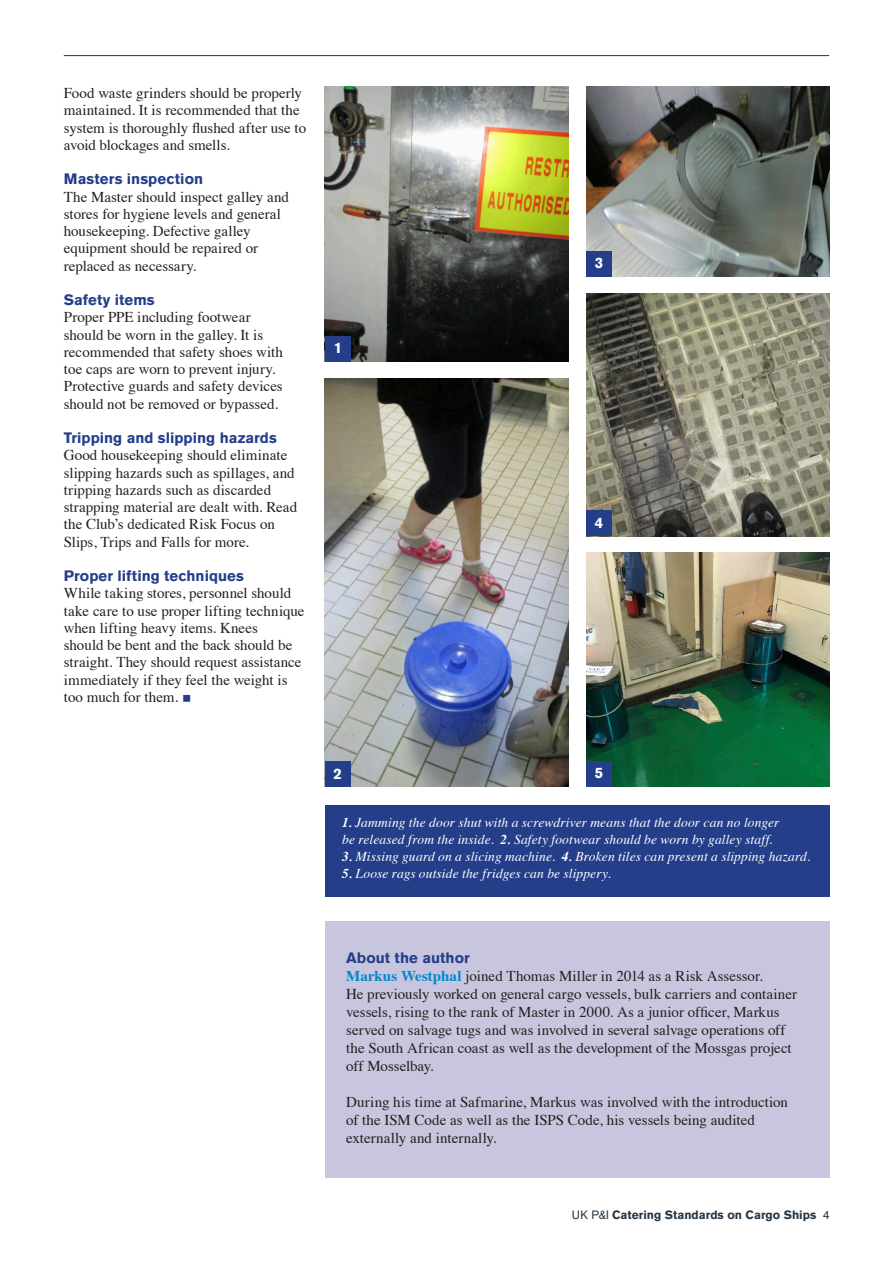
<style>
.page{position:relative;width:893px;height:1263px;background:#fff}
.page>*{position:absolute;margin:0;border:0;box-sizing:border-box;transform-origin:0 0}
.New_Body_Copy{font:15px/17.2px "Times";color:#231f20}
.Presenters_Bio{font:15px/18px "Times";color:#231f20}
.Bold_Subhead{font:700 15px "Akzidenz Grotesk BE";letter-spacing:.005em;color:#253e8a}
.Bold_Subhead-2{font:700 15px "Akzidenz Grotesk BE";color:#fff}
.Times_Caption{font:italic 13.5px/17.2px "Times";letter-spacing:.01em;color:#fff}
.t1{font:700 12px "Akzidenz Grotesk BE";color:#273643}
.s1{font-family:"Akzidenz Grotesk BE";font-size:30px;color:#253e8a}
.s2{font-weight:700}
.s3{font-weight:700;color:#0087cd}
.s4{font-weight:400}
</style>
<div class="page">
<div style="left:325px;top:921px;width:504px;height:257px;background:#c7c6de"></div>
<hr style="left:64px;top:55px;width:765px;height:1px;background:#273643">
<img style="left:325px;top:378px;width:243px;height:409px">
<img style="left:586px;top:86px;width:243px;height:190px">
<img style="left:586px;top:293px;width:243px;height:243px">
<img style="left:586px;top:553px;width:243px;height:234px">
<img style="left:325px;top:86px;width:243px;height:275px">
<div style="left:325px;top:805px;width:504px;height:91px;background:#253e8a"></div>
<div style="left:325px;top:336px;width:26px;height:26px;background:#253e8a"></div>
<div style="left:325px;top:761px;width:26px;height:26px;background:#253e8a"></div>
<div style="left:586px;top:251px;width:26px;height:26px;background:#253e8a"></div>
<div style="left:586px;top:510px;width:26px;height:26px;background:#253e8a"></div>
<div style="left:586px;top:761px;width:26px;height:26px;background:#253e8a"></div>
<p class="New_Body_Copy" style="left:64px;top:83px;width:244px">Food waste grinders should be properly maintained. It is recommended that the system is thoroughly flushed after use to avoid blockages and smells.</p>
<p class="Bold_Subhead" style="left:64px;top:170px;width:141px">Masters inspection</p>
<p class="New_Body_Copy" style="left:64px;top:187px;width:227px">The Master should inspect galley and stores for hygiene levels and general housekeeping. Defective galley equipment should be repaired or replaced as necessary.</p>
<p class="Bold_Subhead" style="left:64px;top:291px;width:92px">Safety items</p>
<p class="New_Body_Copy" style="left:64px;top:307px;width:221px">Proper PPE including footwear should be worn in the galley. It is recommended that safety shoes with toe caps are worn to prevent injury.<br>Protective guards and safety devices should not be removed or bypassed.</p>
<p class="Bold_Subhead" style="left:64px;top:429px;width:215px">Tripping and slipping hazards</p>
<p class="New_Body_Copy" style="left:64px;top:445px;width:235px">Good housekeeping should eliminate slipping hazards such as spillages, and tripping hazards such as discarded strapping material are dealt with. Read the Club’s dedicated Risk Focus on Slips, Trips and Falls for more.</p>
<p class="Bold_Subhead" style="left:64px;top:567px;width:182px">Proper lifting techniques</p>
<p class="New_Body_Copy" style="left:64px;top:583px;width:242px">While taking stores, personnel should take care to use proper lifting technique when lifting heavy items. Knees<br>should be bent and the back should be straight. They should request assistance immediately if they feel the weight is too much for them. <span class="s1">•</span></p>
<p class="Bold_Subhead-2" style="left:334px;top:339px;width:10px">1</p>
<p class="Bold_Subhead-2" style="left:334px;top:765px;width:10px">2</p>
<p class="Bold_Subhead-2" style="left:595px;top:254px;width:10px">3</p>
<p class="Bold_Subhead-2" style="left:595px;top:514px;width:10px">4</p>
<p class="Bold_Subhead-2" style="left:595px;top:764px;width:10px">5</p>
<p class="Times_Caption" style="left:342px;top:813px;width:439px"><span class="s2">1.</span> Jamming the door shut with a screwdriver means that the door can no longer be released from the inside. <span class="s2">2.</span> Safety footwear should be worn by galley staff.</p>
<p class="Times_Caption" style="left:342px;top:847px;width:470px"><span class="s2">3.</span> Missing guard on a slicing machine. <span class="s2">4.</span> Broken tiles can present a slipping hazard.</p>
<p class="Times_Caption" style="left:342px;top:864px;width:270px"><span class="s2">5.</span> Loose rags outside the fridges can be slippery.</p>
<p class="Bold_Subhead" style="left:346px;top:949px;width:125px">About the author</p>
<p class="Presenters_Bio" style="left:346px;top:966px;width:452px"><span class="s3">Markus Westphal</span> joined Thomas Miller in 2014 as a Risk Assessor.<br>He previously worked on general cargo vessels, bulk carriers and container vessels, rising to the rank of Master in 2000. As a junior officer, Markus served on salvage tugs and was involved in several salvage operations off the South African coast as well as the development of the Mossgas project off Mosselbay.</p>
<p class="Presenters_Bio" style="left:346px;top:1092px;width:443px">During his time at Safmarine, Markus was involved with the introduction of the ISM Code as well as the ISPS Code, his vessels being audited externally and internally.</p>
<p class="t1" style="left:572px;top:1208px;width:259px"><span class="s4">UK P&amp;I</span> Catering Standards on Cargo Ships <span class="s4">4</span></p>
</div>
